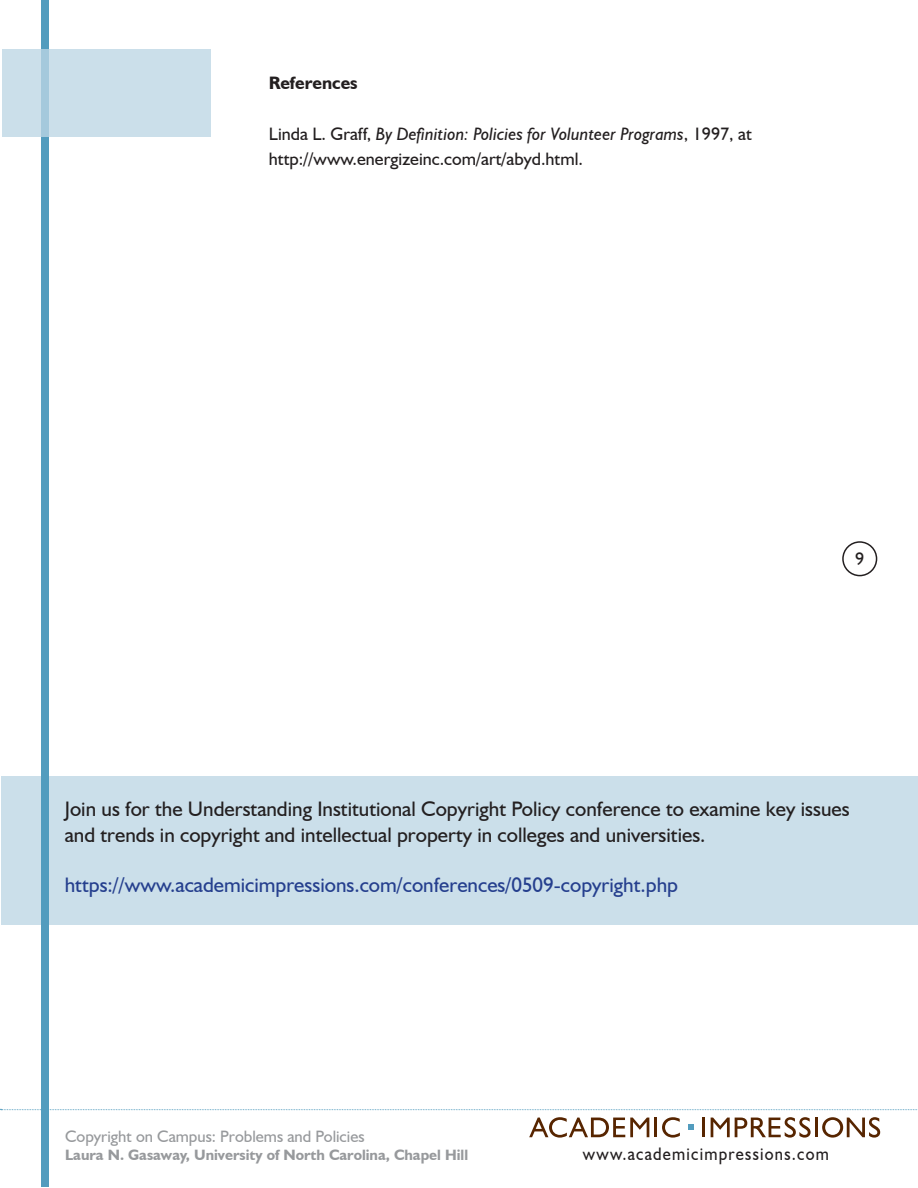
<style>
.page{position:relative;width:918px;height:1188px;background:#fff}
.page>*{position:absolute;margin:0;border:0;box-sizing:border-box;transform-origin:0 0}
.t1{font:21px/25.2px "Humanist 521 BT";color:#231f20}
.t2{font:21px "Humanist 521 BT";color:#253f8e}
.t3{font:18.15px "Humanist 521 BT";letter-spacing:.075em;color:#231f20;scale:.91 1}
.t4{font:italic 18px "Humanist 521 BT";color:#231f20}
.t5{font:18px "Humanist 521 BT";color:#231f20}
.t6{font:700 18px "Humanist 521 BT";color:#231f20}
.t7{font:16.5px "Humanist 521 BT";color:#97999c}
.t8{font:700 15px "Humanist 521 BT";color:#97999c}
.s1{font-style:normal}
</style>
<div class="page">
<div style="left:1px;top:776px;width:917px;height:149px;background:#cbdfea"></div>
<div style="left:41px;top:0;width:8px;height:1186px;background:#529cbe"></div>
<div style="left:2px;top:49px;width:209px;height:88px;background:#cbdfea"></div>
<svg style="left:0;top:1109px;width:918px;height:1px"></svg>
<div style="left:842px;top:541px;width:35px;height:35px;border:2px solid #231f20;border-radius:50%"></div>
<svg style="left:688px;top:1124px;width:6px;height:6px"></svg>
<svg style="left:529px;top:1117px;width:120px;height:21px"></svg>
<svg style="left:655px;top:1117px;width:25px;height:21px"></svg>
<hr style="left:702px;top:1118px;width:3px;height:19px;background:#572500">
<svg style="left:711px;top:1117px;width:100px;height:21px"></svg>
<hr style="left:815px;top:1118px;width:3px;height:19px;background:#572500">
<svg style="left:822px;top:1117px;width:58px;height:21px"></svg>
<p class="t6" style="left:269px;top:71px;width:90px">References</p>
<p class="t4" style="left:269px;top:122px;width:484px"><span class="s1">Linda L. Graff,</span> By Definition: Policies for Volunteer Programs<span class="s1">, 1997, at</span></p>
<p class="t5" style="left:269px;top:148px;width:316px">http://www.energizeinc.com/art/abyd.html.</p>
<p class="t5" style="left:855px;top:548px;width:11px">9</p>
<p class="t1" style="left:65px;top:796px;width:786px">Join us for the Understanding Institutional Copyright Policy conference to examine key issues and trends in copyright and intellectual property in colleges and universities.</p>
<p class="t2" style="left:65px;top:872px;width:615px">https://www.academicimpressions.com/conferences/0509-copyright.php</p>
<p class="t7" style="left:65px;top:1127px;width:301px">Copyright on Campus: Problems and Policies</p>
<p class="t8" style="left:65px;top:1146px;width:405px">Laura N. Gasaway, University of North Carolina, Chapel Hill</p>
<p class="t3" style="left:583px;top:1143px;width:272px">www.academicimpressions.com</p>
</div>
